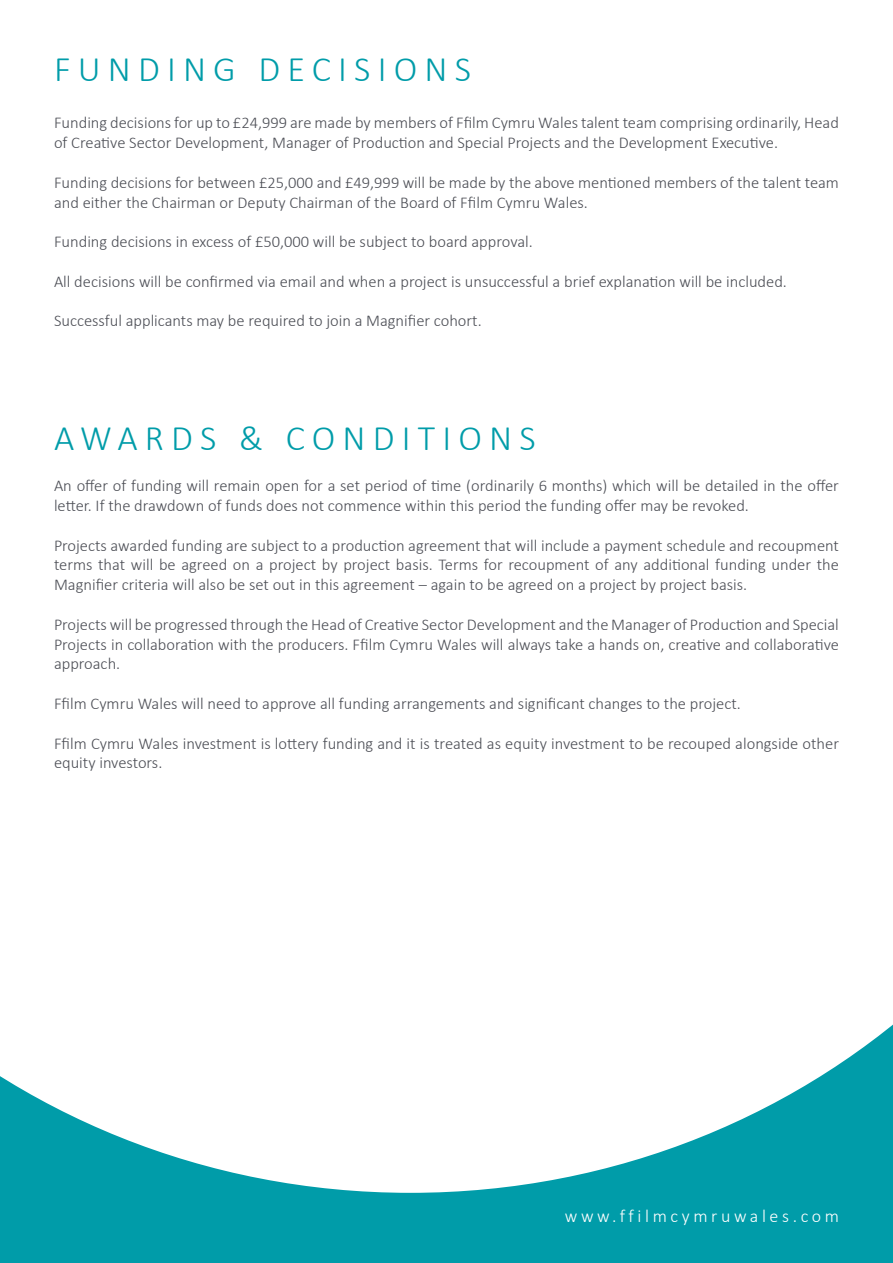
<style>
.page{position:relative;width:893px;height:1263px;background:#009ca9}
.page>*{position:absolute;margin:0;border:0;box-sizing:border-box;transform-origin:0 0}
.t1{font:300 36px "Calibri";letter-spacing:.2em;color:#009ca9}
.t2{font:300 18px "Calibri";letter-spacing:.2em;color:#fff}
.t3{font:300 16.5px/19.8px "Calibri";color:#4c4e55}
</style>
<div class="page">
<div style="left:0;top:0;width:893px;height:1193px;background:#fff"></div>
<h1 class="t1" style="left:54px;top:47px;width:418px">FUNDING DECISIONS</h1>
<p class="t3" style="left:54px;top:113px;width:786px">Funding decisions for up to £24,999 are made by members of Ffilm Cymru Wales talent team comprising ordinarily, Head of Creative Sector Development, Manager of Production and Special Projects and the Development Executive.</p>
<p class="t3" style="left:54px;top:172px;width:786px">Funding decisions for between £25,000 and £49,999 will be made by the above mentioned members of the talent team and either the Chairman or Deputy Chairman of the Board of Ffilm Cymru Wales.</p>
<p class="t3" style="left:54px;top:232px;width:480px">Funding decisions in excess of £50,000 will be subject to board approval.</p>
<p class="t3" style="left:54px;top:271px;width:734px">All decisions will be confirmed via email and when a project is unsuccessful a brief explanation will be included.</p>
<p class="t3" style="left:54px;top:311px;width:429px">Successful applicants may be required to join a Magnifier cohort.</p>
<h1 class="t1" style="left:54px;top:416px;width:483px">AWARDS &amp; CONDITIONS</h1>
<p class="t3" style="left:54px;top:476px;width:786px">An offer of funding will remain open for a set period of time (ordinarily 6 months) which will be detailed in the offer letter. If the drawdown of funds does not commence within this period the funding offer may be revoked.</p>
<p class="t3" style="left:54px;top:535px;width:786px;text-align:justify">Projects awarded funding are subject to a production agreement that will include a payment schedule and recoupment terms that will be agreed on a project by project basis. Terms for recoupment of any additional funding under the Magnifier criteria will also be set out in this agreement – again to be agreed on a project by project basis.</p>
<p class="t3" style="left:54px;top:614px;width:786px;text-align:justify">Projects will be progressed through the Head of Creative Sector Development and the Manager of Production and Special Projects in collaboration with the producers. Ffilm Cymru Wales will always take a hands on, creative and collaborative approach.</p>
<p class="t3" style="left:54px;top:693px;width:688px">Ffilm Cymru Wales will need to approve all funding arrangements and significant changes to the project.</p>
<p class="t3" style="left:54px;top:733px;width:786px">Ffilm Cymru Wales investment is lottery funding and it is treated as equity investment to be recouped alongside other equity investors.</p>
<p class="t2" style="left:565px;top:1205px;width:276px">www.ffilmcymruwales.com</p>
</div>
